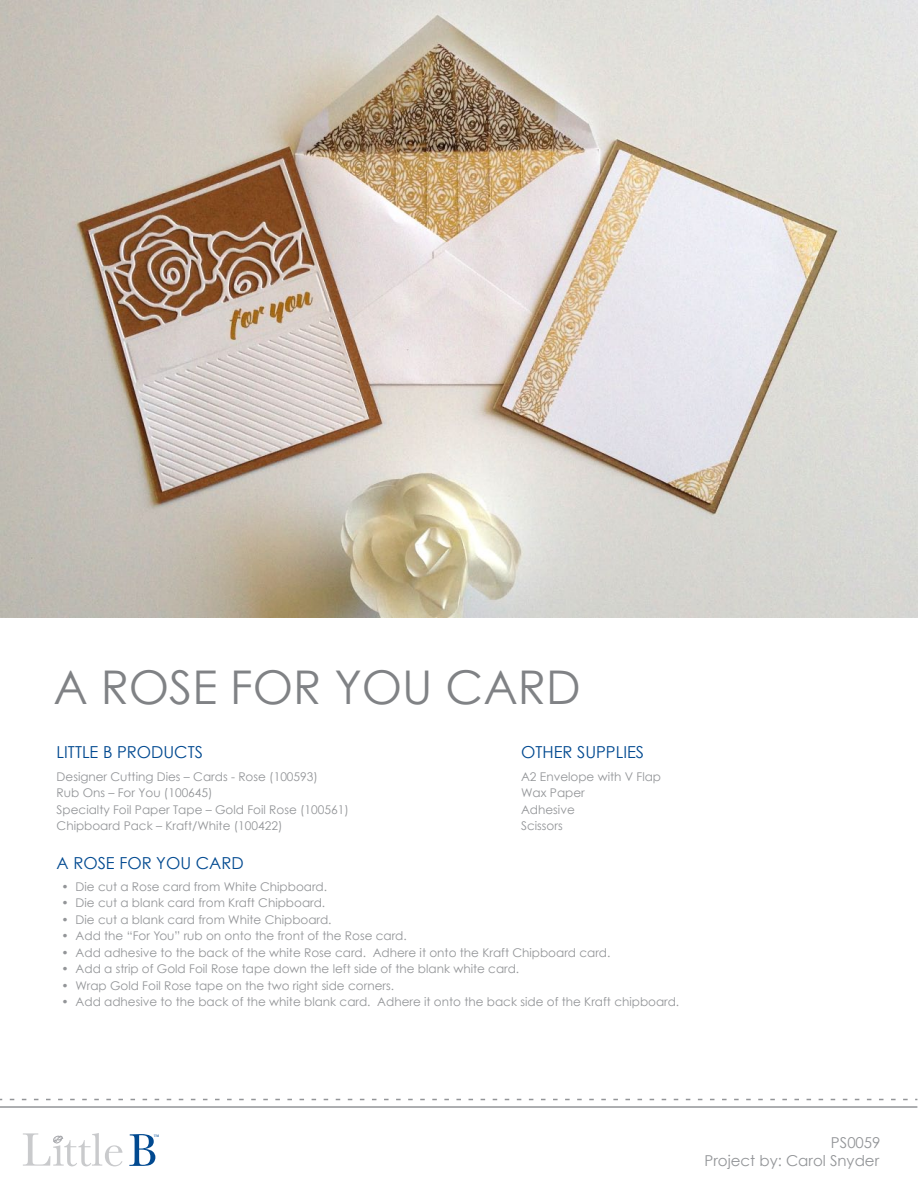
<style>
.page{position:relative;width:918px;height:1188px;background:#fff}
.page>*{position:absolute;margin:0;border:0;box-sizing:border-box;transform-origin:0 0}
.t1{font:46.5px "Century Gothic";color:#808285}
.t2{font:16.5px "Century Gothic";color:#014990}
.t3{font:15px/18px "Century Gothic";color:#939598;text-align:right}
.t4{font:12px/16.5px "Century Gothic";color:#939598}
.t5{font:6.6px "Times";color:#014990}
</style>
<div class="page">
<svg style="left:129px;top:1134px;width:26px;height:32px"></svg>
<svg style="left:23px;top:1133px;width:99px;height:33px"></svg>
<svg style="left:10px;top:1099px;width:907px;height:1px"></svg>
<hr style="left:0;top:1106px;width:917px;height:2px;background:#939598">
<img style="left:0;top:0;width:918px;height:618px">
<h1 class="t1" style="left:53px;top:658px;width:529px">A ROSE FOR YOU CARD</h1>
<h2 class="t2" style="left:57px;top:742px;width:148px">LITTLE B PRODUCTS</h2>
<h2 class="t2" style="left:521px;top:742px;width:125px">OTHER SUPPLIES</h2>
<p class="t4" style="left:57px;top:768px;width:294px">Designer Cutting Dies – Cards - Rose (100593)<br>Rub Ons – For You (100645)<br>Specialty Foil Paper Tape – Gold Foil Rose (100561)<br>Chipboard Pack – Kraft/White (100422)</p>
<p class="t4" style="left:521px;top:768px;width:142px">A2 Envelope with V Flap<br>Wax Paper<br>Adhesive<br>Scissors</p>
<h2 class="t2" style="left:57px;top:853px;width:189px">A ROSE FOR YOU CARD</h2>
<p class="t4" style="left:62px;top:878px;width:267px">• Die cut a Rose card from White Chipboard.</p>
<p class="t4" style="left:62px;top:895px;width:265px">• Die cut a blank card from Kraft Chipboard.</p>
<p class="t4" style="left:62px;top:911px;width:272px">• Die cut a blank card from White Chipboard.</p>
<p class="t4" style="left:62px;top:928px;width:347px">• Add the “For You” rub on onto the front of the Rose card.</p>
<p class="t4" style="left:62px;top:944px;width:550px">• Add adhesive to the back of the white Rose card. Adhere it onto the Kraft Chipboard card.</p>
<p class="t4" style="left:62px;top:961px;width:459px">• Add a strip of Gold Foil Rose tape down the left side of the blank white card.</p>
<p class="t4" style="left:62px;top:977px;width:334px">• Wrap Gold Foil Rose tape on the two right side corners.</p>
<p class="t4" style="left:62px;top:994px;width:619px">• Add adhesive to the back of the white blank card. Adhere it onto the back side of the Kraft chipboard.</p>
<p class="t5" style="left:154px;top:1130px;width:8px">™</p>
<p class="t3" style="left:705px;top:1134px;width:177px">PS0059<br>Project by: Carol Snyder</p>
</div>
